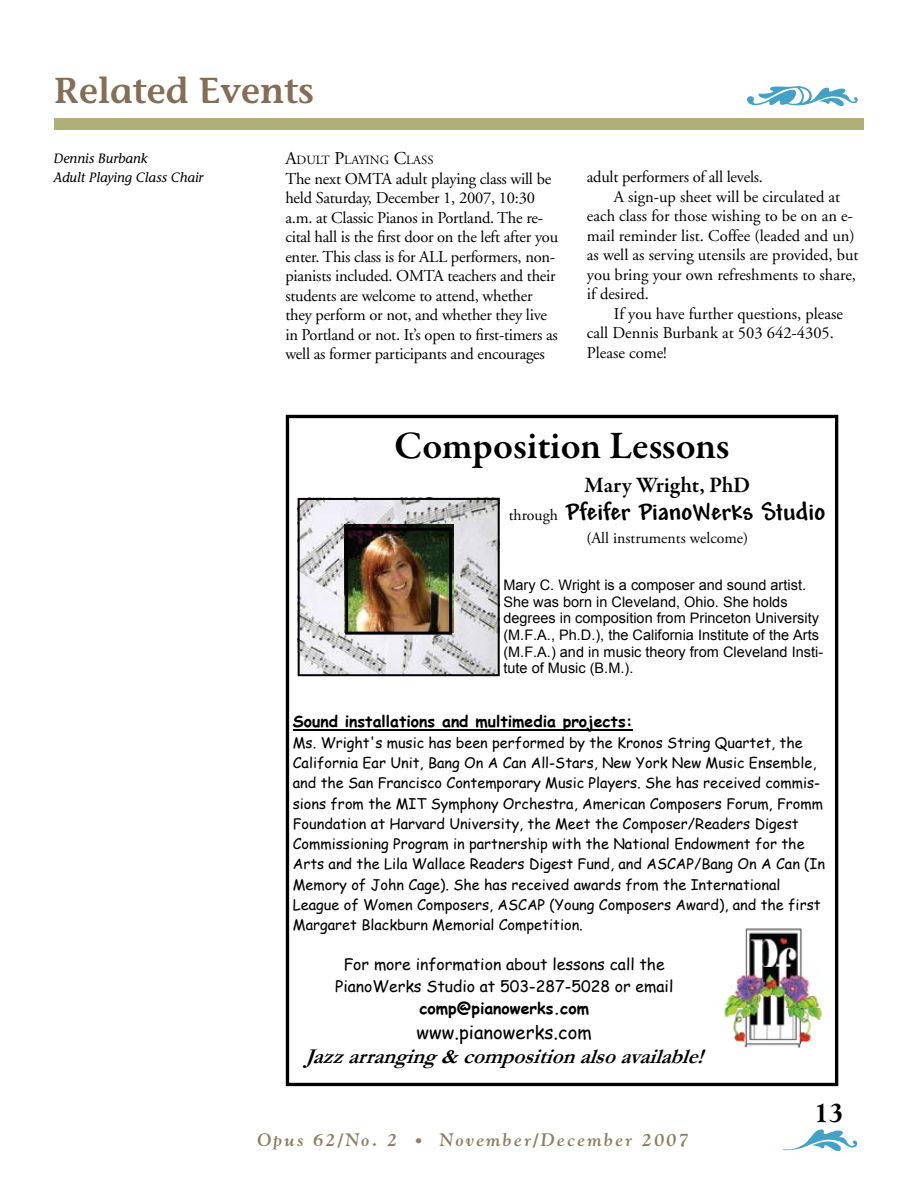
<style>
.page{position:relative;width:918px;height:1188px;background:#fff}
.page>*{position:absolute;margin:0;border:0;box-sizing:border-box;transform-origin:0 0}
.t1{font:600 39.6px "Garamond Premr Pro";letter-spacing:-.005em;color:#000}
.t2{font:600 36px "Stone Informal";color:#846e55}
.t3{font:800 27px "Goudy";color:#000}
.t4{font:700 26.4px "Andy";color:#000}
.t5{font:600 22.35px "Garamond Premr Pro";letter-spacing:-.005em;color:#000}
.t6{font:italic 700 21.15px "Garamond";color:#000}
.t7{font:18.45px "Comic Sans MS";color:#000}
.t8{font:italic 700 18px "Goudy";letter-spacing:.125em;color:#8d8062}
.t9{font:16.5px/19.5px "Adobe Garamond";letter-spacing:-.015em;color:#000}
.t10{font:15.9px/22px "Comic Sans MS";color:#000;text-align:center}
.t11{font:700 15.9px "Comic Sans MS";color:#000}
.t12{font:15.9px "Adobe Garamond Pro";color:#000}
.t13{font:14.55px/20.2px "Comic Sans MS";color:#000}
.t14{font:14.55px/16.6px "Arial";color:#000}
.t15{font:italic 13.5px/19.5px "Stone Informal";color:#000}
.t16{font:12.6px "Adobe Garamond";color:#000}
.s1{font-size:18px}
.s2{font-family:"Adobe Garamond Pro";font-weight:400;font-size:15.9px}
.s3{font-size:15px}
</style>
<div class="page">
<svg style="left:784px;top:1129px;width:73px;height:22px"></svg>
<div style="left:767px;top:1126px;width:39px;height:24px;background:#fff;border-radius:50%"></div>
<div style="left:54px;top:118px;width:810px;height:12px;background:#afaf7a"></div>
<svg style="left:747px;top:86px;width:111px;height:20px"></svg>
<svg style="left:286px;top:415px;width:552px;height:671px"></svg>
<hr style="left:293px;top:729px;width:340px;height:2px;background:#000">
<img style="left:719px;top:926px;width:109px;height:124px">
<img style="left:298px;top:498px;width:202px;height:178px">
<h2 class="t2" style="left:54px;top:69px;width:262px">Related Events</h2>
<p class="t15" style="left:54px;top:149px;width:151px">Dennis Burbank<br>Adult Playing Class Chair</p>
<p class="t16" style="left:285px;top:153px;width:150px"><span class="s1">A</span>DULT <span class="s1">P</span>LAYING <span class="s1">C</span>LASS</p>
<p class="t9" style="left:285px;top:169px;width:274px">The next OMTA adult playing class will be held Saturday, December 1, 2007, 10:30 a.m. at Classic Pianos in Portland. The re&shy;cital hall is the first door on the left after you enter. This class is for ALL performers, non&shy;pianists included. OMTA teachers and their students are welcome to attend, whether they perform or not, and whether they live in Portland or not. It’s open to first-timers as well as former participants and encourages</p>
<p class="t9" style="left:587px;top:168px;width:178px">adult performers of all levels.</p>
<p class="t9" style="left:614px;top:187px;width:228px">A sign-up sheet will be circulated at</p>
<p class="t9" style="left:587px;top:207px;width:268px">each class for those wishing to be on an e-</p>
<p class="t9" style="left:587px;top:226px;width:269px">mail reminder list. Coffee (leaded and un)</p>
<p class="t9" style="left:587px;top:246px;width:273px">as well as serving utensils are provided, but</p>
<p class="t9" style="left:587px;top:265px;width:271px">you bring your own refreshments to share,</p>
<p class="t9" style="left:587px;top:285px;width:64px">if desired.</p>
<p class="t9" style="left:614px;top:304px;width:231px">If you have further questions, please</p>
<p class="t9" style="left:587px;top:324px;width:249px">call Dennis Burbank at 503 642-4305.</p>
<p class="t9" style="left:587px;top:343px;width:81px">Please come!</p>
<h1 class="t1" style="left:394px;top:422px;width:337px">Composition Lessons</h1>
<h3 class="t5" style="left:584px;top:471px;width:168px">Mary Wright, PhD</h3>
<h3 class="t4" style="left:509px;top:497px;width:318px"><span class="s2">through</span> Pfeifer PianoWerks Studio</h3>
<p class="t12" style="left:586px;top:529px;width:163px">(All instruments welcome)</p>
<p class="t14" style="left:503px;top:577px;width:321px">Mary C. Wright is a composer and sound artist.<br>She was born in Cleveland, Ohio. She holds degrees in composition from Princeton University (M.F.A., Ph.D.), the California Institute of the Arts (M.F.A.) and in music theory from Cleveland Insti&shy;tute of Music (B.M.).</p>
<p class="t11" style="left:293px;top:710px;width:341px">Sound installations and multimedia projects:</p>
<p class="t13" style="left:293px;top:732px;width:534px">Ms. Wright's music has been performed by the Kronos String Quartet, the California Ear Unit, Bang On A Can All-Stars, New York New Music Ensemble, and the San Francisco Contemporary Music Players. She has received commis&shy;sions from the MIT Symphony Orchestra, American Composers Forum, Fromm Foundation at Harvard University, the Meet the Composer/Readers Digest Commissioning Program in partnership with the National Endowment for the Arts and the Lila Wallace Readers Digest Fund, and ASCAP/Bang On A Can (In Memory of John Cage). She has received awards from the International League of Women Composers, ASCAP (Young Composers Award), and the first Margaret Blackburn Memorial Competition.</p>
<p class="t10" style="left:335px;top:953px;width:340px">For more information about lessons call the<br>PianoWerks Studio at 503-287-5028 or email</p>
<p class="t11" style="left:420px;top:997px;width:171px">comp@pianowerks.com</p>
<p class="t7" style="left:417px;top:1019px;width:177px">www.pianowerks.com</p>
<p class="t6" style="left:306px;top:1042px;width:409px">Jazzarranging&amp;compositionalsoavailable!</p>
<p class="t8" style="left:257px;top:1129px;width:433px">Opus 62/No. 2 <span class="s3">•</span> November/December 2007</p>
<h3 class="t3" style="left:814px;top:1097px;width:32px">13</h3>
</div>
